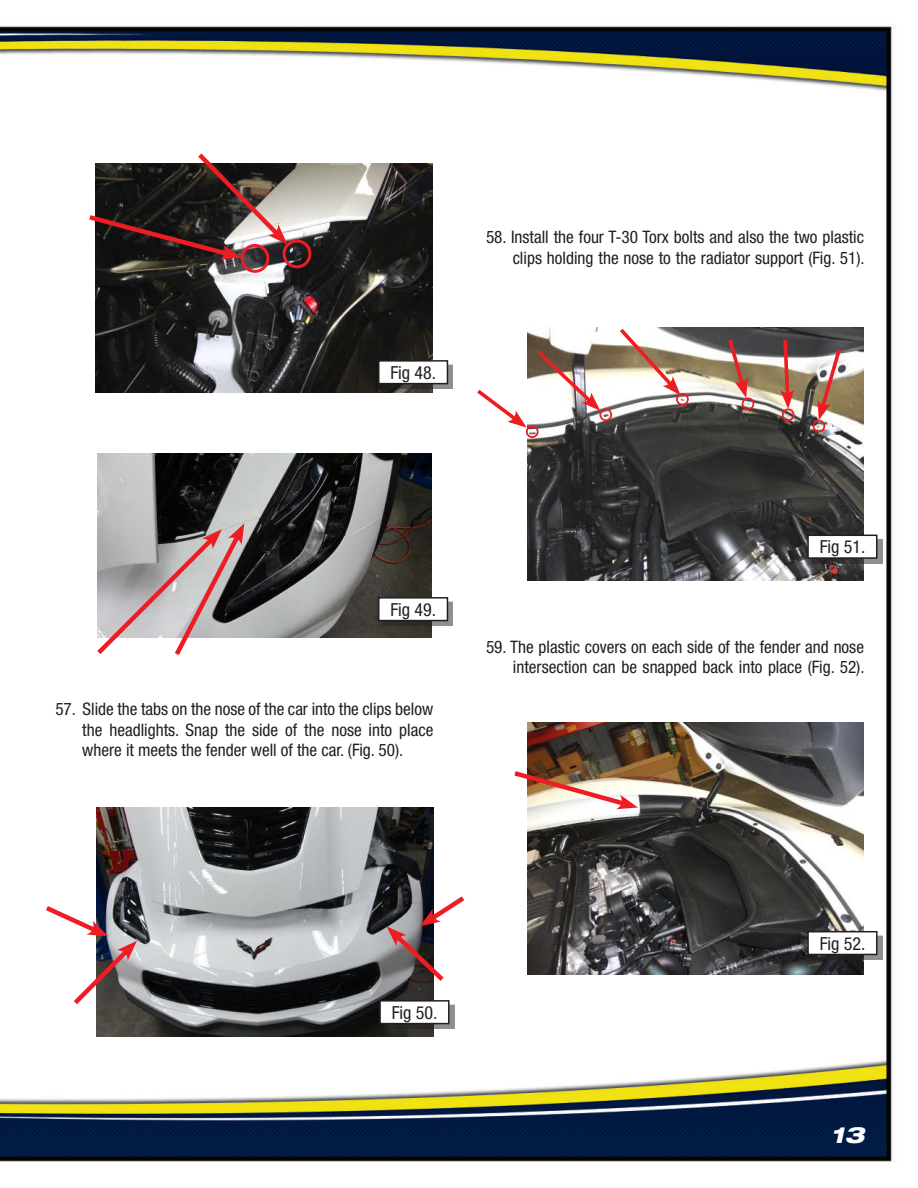
<style>
.page{position:relative;width:918px;height:1188px;background:#fff}
.page>*{position:absolute;margin:0;border:0;box-sizing:border-box;transform-origin:0 0}
.t1{font:italic 800 expanded 22.5px "Helvetica Neue LT Std";color:#fff}
.t2{font:condensed 18px "Helvetica Neue LT Std";color:#231f20}
.t3{font:condensed 17.25px/20.7px "Helvetica Neue LT Std";color:#231f20;text-align:right}
</style>
<div class="page">
<img style="left:0;top:26px;width:896px;height:1136px">
<img style="left:527px;top:722px;width:337px;height:253px">
<div style="left:812px;top:936px;width:70px;height:24px;background:#231f20;opacity:.5"></div>
<div style="left:808px;top:932px;width:69px;height:22px;background:#fff"></div>
<div style="left:807px;top:931px;width:71px;height:24px;border:2px solid #231f20"></div>
<img style="left:509px;top:768px;width:129px;height:42px">
<img style="left:527px;top:328px;width:337px;height:252px">
<div style="left:526px;top:425px;width:13px;height:13px;border:2px solid #ee1d23;border-radius:50%"></div>
<svg style="left:473px;top:386px;width:54px;height:42px"></svg>
<div style="left:599px;top:408px;width:13px;height:13px;border:2px solid #ee1d23;border-radius:50%"></div>
<svg style="left:534px;top:348px;width:66px;height:63px"></svg>
<div style="left:676px;top:393px;width:13px;height:13px;border:2px solid #ee1d23;border-radius:50%"></div>
<svg style="left:616px;top:325px;width:65px;height:70px"></svg>
<div style="left:741px;top:397px;width:14px;height:13px;border:2px solid #ee1d23;border-radius:50%"></div>
<svg style="left:726px;top:335px;width:22px;height:63px"></svg>
<div style="left:782px;top:408px;width:13px;height:13px;border:2px solid #ee1d23;border-radius:50%"></div>
<svg style="left:780px;top:336px;width:14px;height:73px"></svg>
<div style="left:812px;top:420px;width:13px;height:13px;border:2px solid #ee1d23;border-radius:50%"></div>
<svg style="left:817px;top:345px;width:27px;height:75px"></svg>
<div style="left:812px;top:539px;width:70px;height:25px;background:#231f20;opacity:.5"></div>
<div style="left:808px;top:535px;width:69px;height:23px;background:#fff"></div>
<div style="left:807px;top:535px;width:71px;height:24px;border:2px solid #231f20"></div>
<img style="left:96px;top:808px;width:337px;height:229px">
<svg style="left:41px;top:902px;width:96px;height:107px"></svg>
<svg style="left:387px;top:892px;width:82px;height:94px"></svg>
<div style="left:384px;top:1005px;width:70px;height:24px;background:#231f20;opacity:.5"></div>
<div style="left:380px;top:1001px;width:69px;height:23px;background:#fff"></div>
<div style="left:379px;top:1000px;width:71px;height:24px;border:2px solid #231f20"></div>
<img style="left:95px;top:163px;width:337px;height:229px">
<svg style="left:84px;top:149px;width:232px;height:124px"></svg>
<div style="left:383px;top:365px;width:70px;height:24px;background:#231f20;opacity:.5"></div>
<div style="left:379px;top:361px;width:68px;height:23px;background:#fff"></div>
<div style="left:378px;top:360px;width:70px;height:24px;border:2px solid #231f20"></div>
<img style="left:98px;top:453px;width:333px;height:185px">
<svg style="left:92px;top:523px;width:153px;height:137px"></svg>
<div style="left:383px;top:602px;width:70px;height:24px;background:#231f20;opacity:.5"></div>
<div style="left:379px;top:598px;width:68px;height:23px;background:#fff"></div>
<div style="left:378px;top:597px;width:70px;height:24px;border:2px solid #231f20"></div>
<p class="t2" style="left:391px;top:362px;width:47px">Fig 48.</p>
<p class="t3" style="left:486px;top:226px;width:380px">58. Install the four T-30 Torx bolts and also the two plastic clips holding the nose to the radiator support (Fig. 51).</p>
<p class="t2" style="left:391px;top:599px;width:47px">Fig 49.</p>
<p class="t3" style="left:82px;top:698px;width:353px;text-align:justify;text-indent:-27px">57. Slide the tabs on the nose of the car into the clips below the headlights. Snap the side of the nose into place where it meets the fender well of the car. (Fig. 50).</p>
<p class="t2" style="left:820px;top:536px;width:47px">Fig 51.</p>
<p class="t3" style="left:486px;top:636px;width:380px">59. The plastic covers on each side of the fender and nose intersection can be snapped back into place (Fig. 52).</p>
<p class="t2" style="left:392px;top:1002px;width:47px">Fig 50.</p>
<p class="t2" style="left:820px;top:933px;width:47px">Fig 52.</p>
<h1 class="t1" style="left:831px;top:1120px;width:35px">13</h1>
</div>
